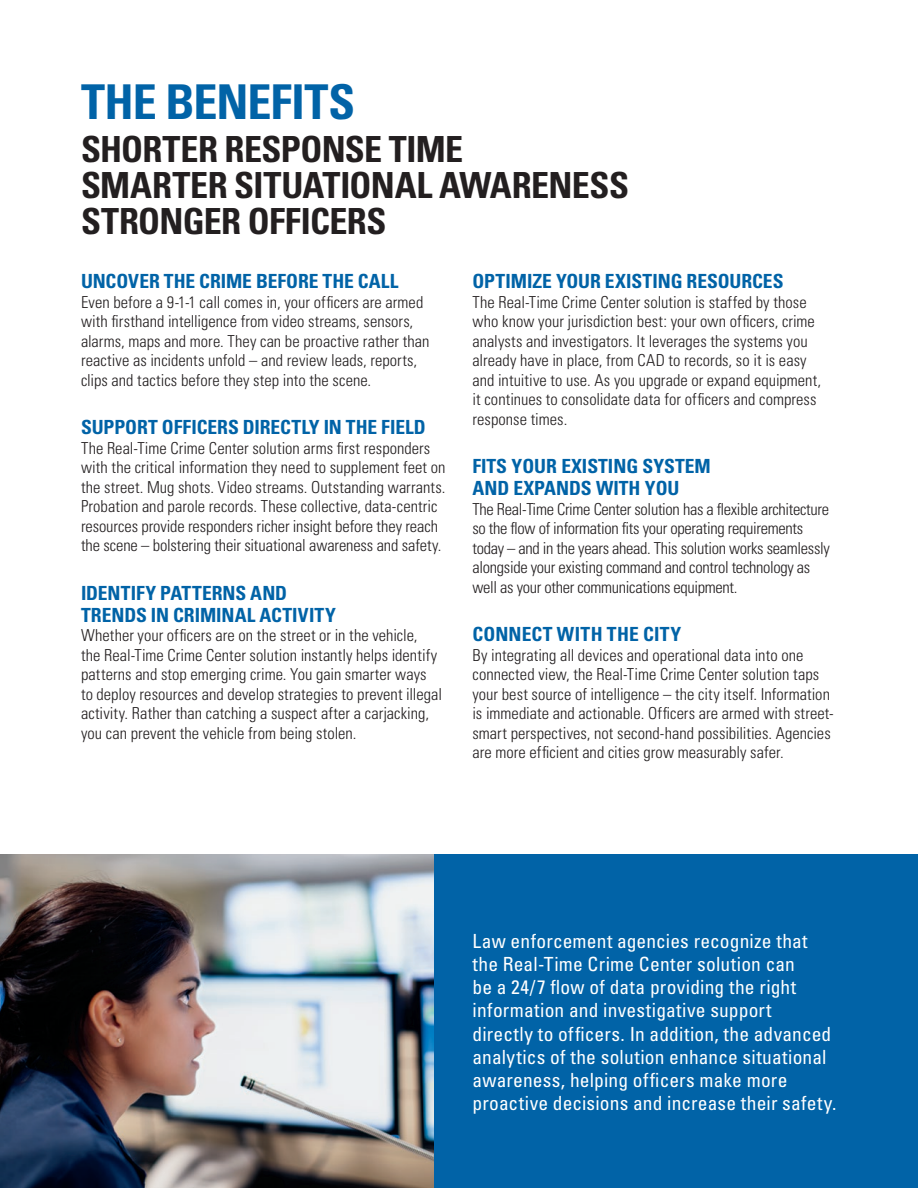
<style>
.page{position:relative;width:918px;height:1188px;background:#fff}
.page>*{position:absolute;margin:0;border:0;box-sizing:border-box;transform-origin:0 0}
.Big_body_copy{font:700 condensed 48px "Univers";letter-spacing:-.02em;color:#0163a7}
.Big_body_copy-2{font:700 condensed 36px "Univers";letter-spacing:-.015em;color:#231f20}
.t1{font:condensed 19.5px/23.2px "Univers";letter-spacing:.01em;color:#fff}
.t2{font:700 condensed 19.5px/21.8px "Univers";color:#0163a7}
.t3{font:300 condensed 16.5px/19.5px "Univers";color:#231f20}
.t4{font:300 condensed 16.5px/19.5px "Univers";letter-spacing:-.02em;color:#231f20}
</style>
<div class="page">
<img style="left:0;top:854px;width:434px;height:334px">
<div style="left:434px;top:854px;width:484px;height:334px;background:#0163a7"></div>
<p class="Big_body_copy" style="left:81px;top:73px;width:276px">THE BENEFITS</p>
<p class="Big_body_copy-2" style="left:81px;top:127px;width:384px">SHORTER RESPONSE TIME</p>
<p class="Big_body_copy-2" style="left:81px;top:163px;width:550px">SMARTER SITUATIONAL AWARENESS</p>
<p class="Big_body_copy-2" style="left:81px;top:199px;width:307px">STRONGER OFFICERS</p>
<p class="t2" style="left:81px;top:270px;width:319px">UNCOVER THE CRIME BEFORE THE CALL</p>
<p class="t3" style="left:81px;top:292px;width:350px">Even before a 9-1-1 call comes in, your officers are armed with firsthand intelligence from video streams, sensors, alarms, maps and more. They can be proactive rather than reactive as incidents unfold – and review leads, reports, clips and tactics before they step into the scene.</p>
<p class="t2" style="left:81px;top:416px;width:346px">SUPPORT OFFICERS DIRECTLY IN THE FIELD</p>
<p class="t3" style="left:81px;top:438px;width:366px">The Real-Time Crime Center solution arms first responders with the critical information they need to supplement feet on the street. Mug shots. Video streams. Outstanding warrants.<br>Probation and parole records. These collective, data-centric resources provide responders richer insight before they reach the scene – bolstering their situational awareness and safety.</p>
<p class="t2" style="left:81px;top:582px;width:257px">IDENTIFY PATTERNS AND<br>TRENDS IN CRIMINAL ACTIVITY</p>
<p class="t3" style="left:81px;top:626px;width:363px">Whether your officers are on the street or in the vehicle,<br>the Real-Time Crime Center solution instantly helps identify patterns and stop emerging crime. You gain smarter ways to deploy resources and develop strategies to prevent illegal activity. Rather than catching a suspect after a carjacking, you can prevent the vehicle from being stolen.</p>
<p class="t2" style="left:472px;top:270px;width:313px">OPTIMIZE YOUR EXISTING RESOURCES</p>
<p class="t3" style="left:472px;top:292px;width:350px">The Real-Time Crime Center solution is staffed by those who know your jurisdiction best: your own officers, crime analysts and investigators. It leverages the systems you already have in place, from CAD to records, so it is easy and intuitive to use. As you upgrade or expand equipment, it continues to consolidate data for officers and compress response times.</p>
<p class="t2" style="left:472px;top:455px;width:240px">FITS YOUR EXISTING SYSTEM<br>AND EXPANDS WITH YOU</p>
<p class="t4" style="left:472px;top:499px;width:359px">The Real-Time Crime Center solution has a flexible architecture so the flow of information fits your operating requirements today – and in the years ahead. This solution works seamlessly alongside your existing command and control technology as well as your other communications equipment.</p>
<p class="t2" style="left:472px;top:623px;width:210px">CONNECT WITH THE CITY</p>
<p class="t3" style="left:472px;top:645px;width:363px">By integrating all devices and operational data into one connected view, the Real-Time Crime Center solution taps your best source of intelligence – the city itself. Information is immediate and actionable. Officers are armed with street&shy;smart perspectives, not second-hand possibilities. Agencies are more efficient and cities grow measurably safer.</p>
<p class="t1" style="left:472px;top:929px;width:365px">Law enforcement agencies recognize that the Real-Time Crime Center solution can<br>be a 24/7 flow of data providing the right information and investigative support directly to officers. In addition, the advanced analytics of the solution enhance situational awareness, helping officers make more proactive decisions and increase their safety.</p>
</div>
